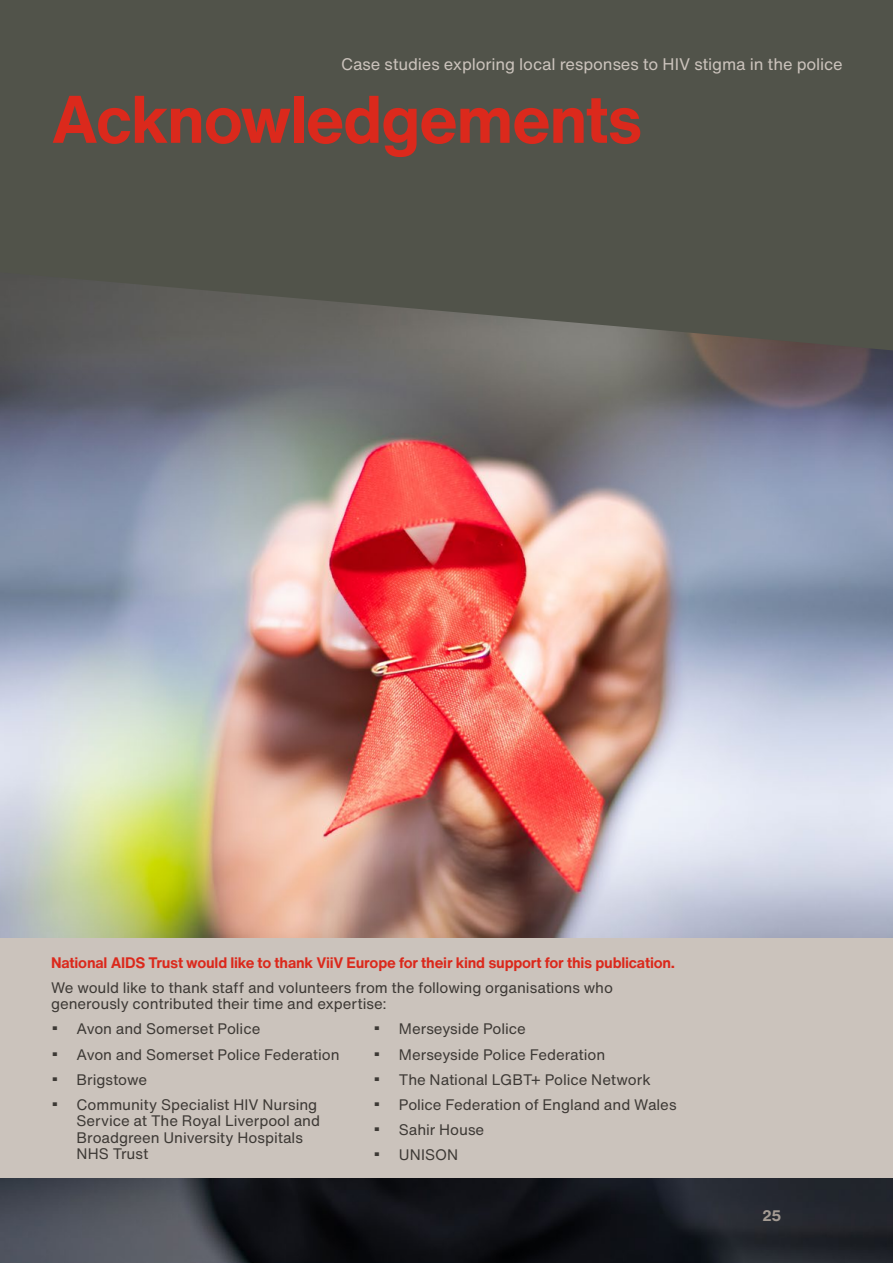
<style>
.page{position:relative;width:893px;height:1263px;background:#fff}
.page>*{position:absolute;margin:0;border:0;box-sizing:border-box;transform-origin:0 0}
.Headline{font:700 66px "Helvetica Now Text";letter-spacing:-.02em;color:#db291c}
.t1{font:16.5px "Helvetica Now Text";letter-spacing:-.01em;color:#cbc3bc}
.Body{font:15px/16.5px "Helvetica Now Text";letter-spacing:-.005em;color:#3d3935}
.Body_Header{font:700 15px "Helvetica Now Text";letter-spacing:-.015em;color:#db291c}
.t2{font:700 15px "Helvetica Now Text";color:#a59c94}
.s1{font-size:21px}
</style>
<div class="page">
<img style="left:0;top:350px;width:893px;height:913px">
<div style="left:0;top:938px;width:893px;height:240px;background:#cbc3bc"></div>
<svg style="left:0;top:0;width:893px;height:350px;background:#53544c"></svg>
<p class="t1" style="left:341px;top:51px;width:503px">Case studies exploring local responses to HIV stigma in the police</p>
<p class="Headline" style="left:51px;top:70px;width:593px">Acknowledgements</p>
<p class="Body_Header" style="left:51px;top:951px;width:626px">National AIDS Trust would like to thank ViiV Europe for their kind support for this publication.</p>
<p class="Body" style="left:51px;top:979px;width:563px">We would like to thank staff and volunteers from the following organisations who generously contributed their time and expertise:</p>
<p class="Body" style="left:51px;top:1020px;width:211px"><span class="s1">•</span> Avon and Somerset Police</p>
<p class="Body" style="left:51px;top:1045px;width:290px"><span class="s1">•</span> Avon and Somerset Police Federation</p>
<p class="Body" style="left:51px;top:1070px;width:97px"><span class="s1">•</span> Brigstowe</p>
<p class="Body" style="left:77px;top:1095px;width:245px;text-indent:-26px"><span class="s1">•</span> Community Specialist HIV Nursing<br>Service at The Royal Liverpool and<br>Broadgreen University Hospitals<br>NHS Trust</p>
<p class="Body" style="left:373px;top:1020px;width:154px"><span class="s1">•</span> Merseyside Police</p>
<p class="Body" style="left:373px;top:1045px;width:233px"><span class="s1">•</span> Merseyside Police Federation</p>
<p class="Body" style="left:373px;top:1070px;width:279px"><span class="s1">•</span> The National LGBT+ Police Network</p>
<p class="Body" style="left:373px;top:1095px;width:305px"><span class="s1">•</span> Police Federation of England and Wales</p>
<p class="Body" style="left:373px;top:1120px;width:113px"><span class="s1">•</span> Sahir House</p>
<p class="Body" style="left:373px;top:1145px;width:87px"><span class="s1">•</span> UNISON</p>
<p class="t2" style="left:762px;top:1204px;width:21px">25</p>
</div>
